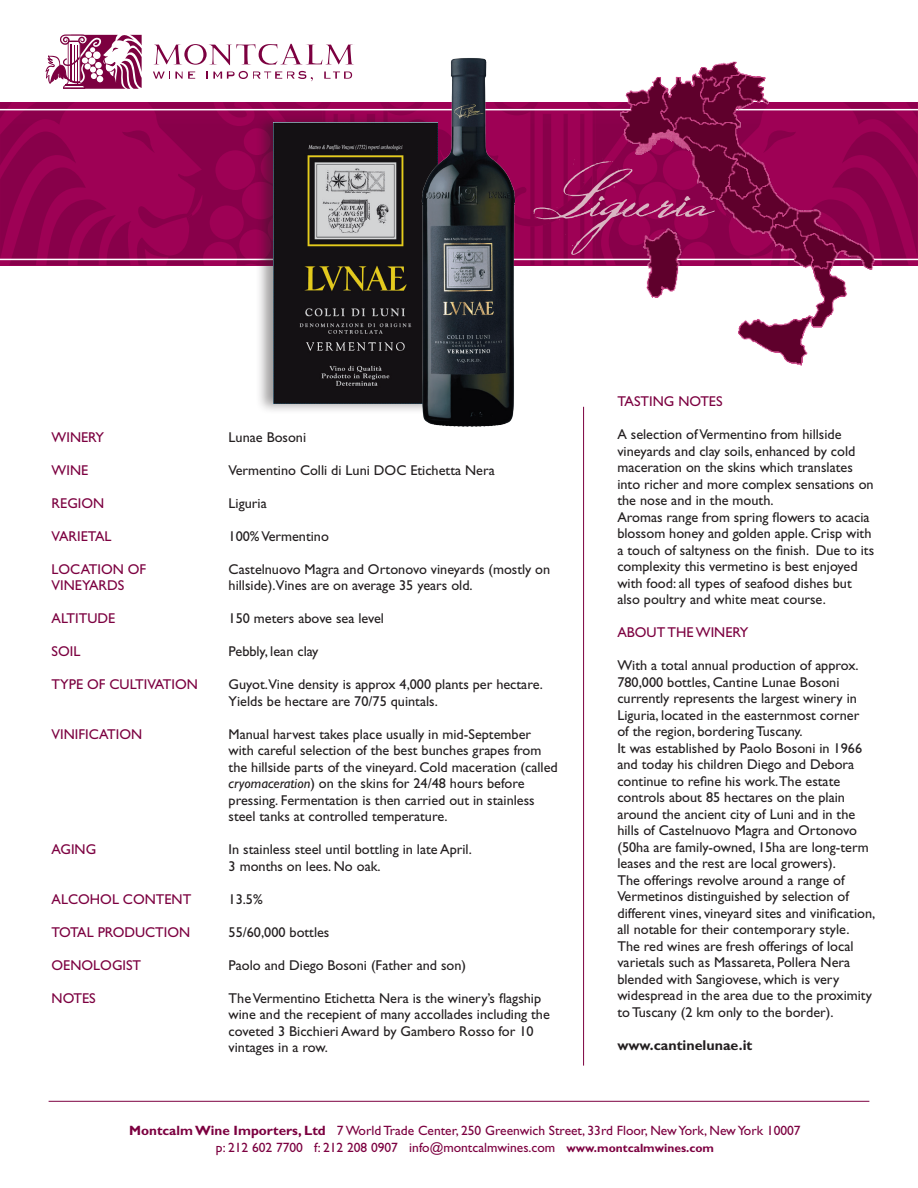
<style>
.page{position:relative;width:918px;height:1188px;background:#fff}
.page>*{position:absolute;margin:0;border:0;box-sizing:border-box;transform-origin:0 0}
.t1{font:67.5px "Californya C";color:#d9b5c2}
.t2{font:14.25px/16.5px "Gill Sans";color:#231f20}
.t3{font:14.25px "Gill Sans";color:#7c0040}
.t4{font:700 14.25px "Gill Sans";color:#231f20}
.t5{font:13.5px/16.5px "Gill Sans";color:#7c0040;text-align:center}
.s1{font-family:"Californya B"}
.s2{font-style:italic}
.s3{font-weight:700}
.s4{font-weight:700;font-size:12px}
</style>
<div class="page">
<svg style="left:153px;top:72px;width:42px;height:7px"></svg>
<svg style="left:206px;top:71px;width:107px;height:10px"></svg>
<svg style="left:324px;top:72px;width:28px;height:7px"></svg>
<svg style="left:153px;top:44px;width:201px;height:21px"></svg>
<svg style="left:46px;top:34px;width:96px;height:55px"></svg>
<svg style="left:887px;top:102px;width:30px;height:163px;background:#90014f"></svg>
<svg style="left:0;top:102px;width:116px;height:163px;background:#940250"></svg>
<svg style="left:122px;top:102px;width:495px;height:163px;background:#950251"></svg>
<hr style="left:0;top:109px;width:918px;height:1px;background:#fff">
<hr style="left:0;top:259px;width:918px;height:1px;background:#fff">
<img style="left:617px;top:61px;width:270px;height:305px">
<div style="left:255px;top:113px;width:185px;height:302px;background:#231f20;opacity:.43"></div>
<img style="left:274px;top:122px;width:135px;height:281px">
<img style="left:409px;top:58px;width:118px;height:369px">
<hr style="left:583px;top:407px;width:1px;height:659px;background:#7c0040">
<hr style="left:49px;top:1101px;width:820px;height:1px;background:#7c0040">
<h1 class="t1" style="left:535px;top:156px;width:179px">Li<span class="s1">g</span>uria</h1>
<p class="t3" style="left:52px;top:429px;width:50px">Win ery</p>
<p class="t2" style="left:229px;top:429px;width:79px">Lunae Bosoni</p>
<p class="t3" style="left:52px;top:462px;width:34px">WINE</p>
<p class="t2" style="left:229px;top:462px;width:268px">Vermentino Colli di Luni DOC Etichetta Nera</p>
<p class="t3" style="left:52px;top:495px;width:54px">REGION</p>
<p class="t2" style="left:229px;top:495px;width:40px">Liguria</p>
<p class="t3" style="left:52px;top:528px;width:58px">varietal</p>
<p class="t2" style="left:229px;top:528px;width:102px">100% Vermentino</p>
<p class="t3" style="left:52px;top:561px;width:93px">Location of</p>
<p class="t2" style="left:229px;top:561px;width:323px">Castelnuovo Magra and Ortonovo vineyards (mostly on</p>
<p class="t3" style="left:52px;top:577px;width:65px">Vin eyards</p>
<p class="t2" style="left:229px;top:577px;width:246px">hillside).Vines are on average 35 years old.</p>
<p class="t3" style="left:52px;top:610px;width:65px">Altitude</p>
<p class="t2" style="left:229px;top:610px;width:157px">150 meters above sea level</p>
<p class="t3" style="left:52px;top:643px;width:26px">Soil</p>
<p class="t2" style="left:229px;top:643px;width:91px">Pebbly, lean clay</p>
<p class="t3" style="left:52px;top:676px;width:144px">Type of Cultivation</p>
<p class="t2" style="left:229px;top:676px;width:316px">Guyot.Vine density is approx 4,000 plants per hectare.<br>Yields be hectare are 70/75 quintals.</p>
<p class="t3" style="left:52px;top:726px;width:88px">Vin ification</p>
<p class="t2" style="left:229px;top:726px;width:331px">Manual harvest takes place usually in mid-September with careful selection of the best bunches grapes from the hillside parts of the vineyard. Cold maceration (called <span class="s2">cryomaceration</span>) on the skins for 24/48 hours before pressing. Fermentation is then carried out in stainless steel tanks at controlled temperature.</p>
<p class="t3" style="left:52px;top:841px;width:31px">Aging</p>
<p class="t2" style="left:229px;top:841px;width:245px">In stainless steel until bottling in late April.<br>3 months on lees. No oak.</p>
<p class="t3" style="left:52px;top:891px;width:10px">Alc</p>
<p class="t3" style="left:78px;top:891px;width:101px">ohol Content</p>
<p class="t2" style="left:229px;top:891px;width:36px">13.5%</p>
<p class="t3" style="left:52px;top:924px;width:134px">Total Production</p>
<p class="t2" style="left:229px;top:924px;width:102px">55/60,000 bottles</p>
<p class="t3" style="left:52px;top:957px;width:81px">Oenologist</p>
<p class="t2" style="left:229px;top:957px;width:239px">Paolo and Diego Bosoni (Father and son)</p>
<p class="t3" style="left:52px;top:990px;width:46px">NOTES</p>
<p class="t2" style="left:229px;top:990px;width:323px">The Vermentino Etichetta Nera is the winery’s flagship wine and the recepient of many accollades including the coveted 3 Bicchieri Award by Gambero Rosso for 10 vintages in a row.</p>
<p class="t3" style="left:617px;top:393px;width:106px">Tasting Notes</p>
<p class="t2" style="left:617px;top:426px;width:258px">A selection of Vermentino from hillside vineyards and clay soils, enhanced by cold maceration on the skins which translates into richer and more complex sensations on the nose and in the mouth.<br>Aromas range from spring flowers to acacia blossom honey and golden apple. Crisp with a touch of saltyness on the finish. Due to its complexity this vermetino is best enjoyed with food: all types of seafood dishes but also poultry and white meat course.</p>
<p class="t3" style="left:617px;top:624px;width:130px">about the win ery</p>
<p class="t2" style="left:617px;top:657px;width:259px">With a total annual production of approx.<br>780,000 bottles, Cantine Lunae Bosoni currently represents the largest winery in Liguria, located in the easternmost corner<br>of the region, bordering Tuscany.<br>It was established by Paolo Bosoni in 1966 and today his children Diego and Debora continue to refine his work.The estate controls about 85 hectares on the plain around the ancient city of Luni and in the hills of Castelnuovo Magra and Ortonovo (50ha are family-owned, 15ha are long-term leases and the rest are local growers).<br>The offerings revolve around a range of Vermetinos distinguished by selection of different vines, vineyard sites and vinification, all notable for their contemporary style.<br>The red wines are fresh offerings of local varietals such as Massareta, Pollera Nera blended with Sangiovese, which is very widespread in the area due to the proximity to Tuscany (2 km only to the border).</p>
<p class="t4" style="left:617px;top:1037px;width:136px">www.cantinelunae.it</p>
<p class="t5" style="left:129px;top:1123px;width:673px"><span class="s3">Montcalm Wine Importers, Ltd</span> 7 World Trade Center, 250 Greenwich Street, 33rd Floor, New York, New York 10007 p: 212 602 7700 f: 212 208 0907 info@montcalmwines.com <span class="s4">www.montcalmwines.com</span></p>
</div>
